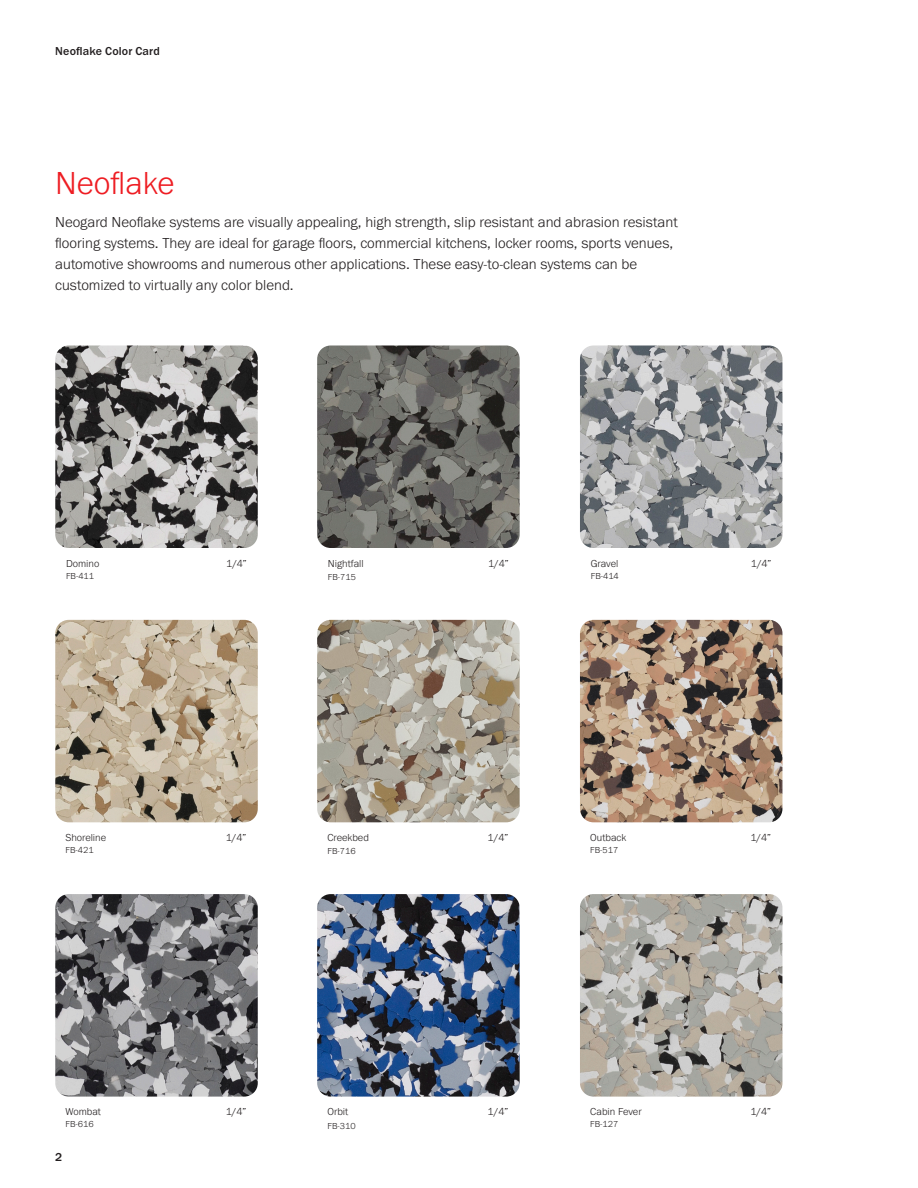
<style>
.page{position:relative;width:918px;height:1188px;background:#fff}
.page>*{position:absolute;margin:0;border:0;box-sizing:border-box;transform-origin:0 0}
.t1{font:300 33px "Franklin Gothic URW";color:#ee1d23}
.t2{font:300 15px/21px "Franklin Gothic URW";color:#231f20}
.t3{font:500 12px "Franklin Gothic URW";letter-spacing:.015em;color:#231f20}
.t4{font:300 10.5px "Franklin Gothic URW";color:#231f20}
.t5{font:300 9px "Franklin Gothic URW";color:#231f20}
</style>
<div class="page">
<img style="left:580px;top:345px;width:202px;height:203px">
<img style="left:317px;top:345px;width:203px;height:203px">
<img style="left:55px;top:345px;width:203px;height:203px">
<img style="left:580px;top:620px;width:202px;height:202px">
<img style="left:317px;top:620px;width:203px;height:202px">
<img style="left:55px;top:620px;width:203px;height:202px">
<img style="left:580px;top:894px;width:202px;height:203px">
<img style="left:317px;top:894px;width:203px;height:203px">
<img style="left:55px;top:894px;width:203px;height:203px">
<p class="t3" style="left:55px;top:44px;width:106px">Neoflake Color Card</p>
<p class="t1" style="left:55px;top:162px;width:121px">Neoflake</p>
<p class="t2" style="left:55px;top:212px;width:624px">Neogard Neoflake systems are visually appealing, high strength, slip resistant and abrasion resistant flooring systems. They are ideal for garage floors, commercial kitchens, locker rooms, sports venues, automotive showrooms and numerous other applications. These easy-to-clean systems can be customized to virtually any color blend.</p>
<p class="t4" style="left:66px;top:557px;width:35px">Domino</p>
<p class="t4" style="left:226px;top:557px;width:22px">1/4”</p>
<p class="t5" style="left:66px;top:570px;width:30px">FB-411</p>
<p class="t4" style="left:328px;top:557px;width:37px">Nightfall</p>
<p class="t4" style="left:488px;top:557px;width:22px">1/4”</p>
<p class="t5" style="left:328px;top:571px;width:30px">FB-715</p>
<p class="t4" style="left:591px;top:557px;width:29px">Gravel</p>
<p class="t4" style="left:751px;top:557px;width:22px">1/4”</p>
<p class="t5" style="left:591px;top:570px;width:30px">FB-414</p>
<p class="t4" style="left:66px;top:831px;width:42px">Shoreline</p>
<p class="t4" style="left:226px;top:831px;width:22px">1/4”</p>
<p class="t5" style="left:66px;top:845px;width:30px">FB-421</p>
<p class="t4" style="left:327px;top:831px;width:43px">Creekbed</p>
<p class="t4" style="left:488px;top:831px;width:22px">1/4”</p>
<p class="t5" style="left:327px;top:846px;width:30px">FB-716</p>
<p class="t4" style="left:590px;top:831px;width:37px">Outback</p>
<p class="t4" style="left:750px;top:831px;width:22px">1/4”</p>
<p class="t5" style="left:590px;top:845px;width:30px">FB-517</p>
<p class="t4" style="left:66px;top:1105px;width:37px">Wombat</p>
<p class="t4" style="left:226px;top:1105px;width:22px">1/4”</p>
<p class="t5" style="left:66px;top:1119px;width:30px">FB-616</p>
<p class="t3" style="left:55px;top:1150px;width:9px">2</p>
<p class="t4" style="left:327px;top:1105px;width:22px">Orbit</p>
<p class="t4" style="left:488px;top:1105px;width:22px">1/4”</p>
<p class="t5" style="left:327px;top:1120px;width:30px">FB-310</p>
<p class="t4" style="left:590px;top:1105px;width:53px">Cabin Fever</p>
<p class="t4" style="left:750px;top:1105px;width:22px">1/4”</p>
<p class="t5" style="left:590px;top:1119px;width:30px">FB-127</p>
</div>
